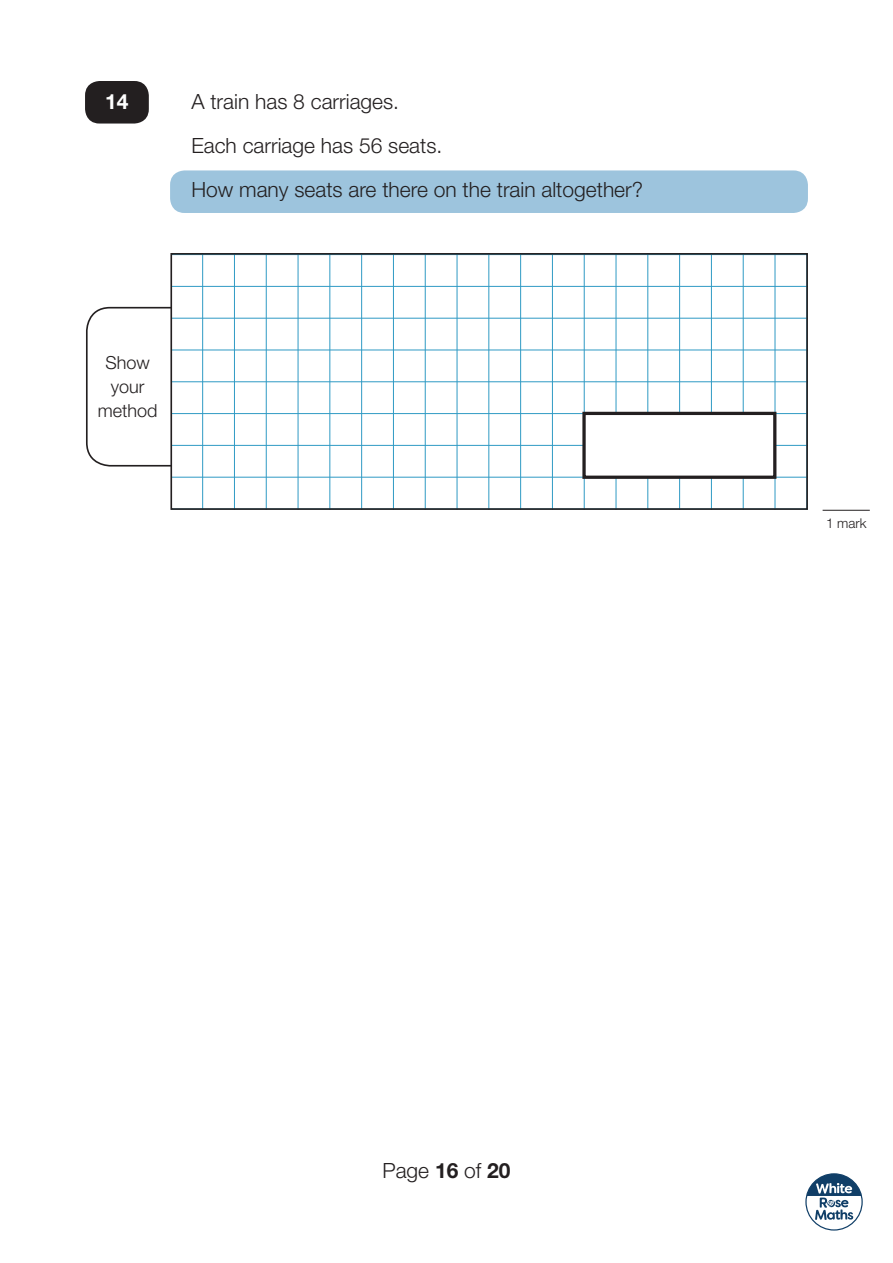
<style>
.page{position:relative;width:893px;height:1263px;background:#fff}
.page>*{position:absolute;margin:0;border:0;box-sizing:border-box;transform-origin:0 0}
.t1{font:300 21px "Helvetica Neue";color:#231f20}
.t2{font:700 21px "Helvetica Neue";color:#fff}
.t3{font:300 18px "Helvetica Neue";color:#231f20}
.t4{font:300 13.5px "Helvetica Neue";color:#231f20}
.s1{font-weight:700}
</style>
<div class="page">
<svg style="left:805px;top:1173px;width:58px;height:57px"></svg>
<div style="left:85px;top:81px;width:64px;height:43px;background:#231f20;border-radius:14px"></div>
<div style="left:170px;top:170px;width:638px;height:43px;background:#9dc4dd;border-radius:14px"></div>
<div style="left:86px;top:307px;width:110px;height:160px;border:2px solid #231f20;border-radius:23px"></div>
<div style="left:171px;top:254px;width:636px;height:255px;background:#fff"></div>
<hr style="left:202px;top:254px;width:1px;height:255px;background:#2f9ac4">
<hr style="left:234px;top:254px;width:1px;height:255px;background:#2f9ac4">
<hr style="left:266px;top:254px;width:1px;height:255px;background:#2f9ac4">
<hr style="left:298px;top:254px;width:1px;height:255px;background:#2f9ac4">
<hr style="left:329px;top:254px;width:1px;height:255px;background:#2f9ac4">
<hr style="left:361px;top:254px;width:1px;height:255px;background:#2f9ac4">
<hr style="left:393px;top:254px;width:1px;height:255px;background:#2f9ac4">
<hr style="left:425px;top:254px;width:1px;height:255px;background:#2f9ac4">
<hr style="left:457px;top:254px;width:1px;height:255px;background:#2f9ac4">
<hr style="left:488px;top:254px;width:1px;height:255px;background:#2f9ac4">
<hr style="left:520px;top:254px;width:1px;height:255px;background:#2f9ac4">
<hr style="left:552px;top:254px;width:1px;height:255px;background:#2f9ac4">
<hr style="left:584px;top:254px;width:1px;height:255px;background:#2f9ac4">
<hr style="left:616px;top:254px;width:1px;height:255px;background:#2f9ac4">
<hr style="left:647px;top:254px;width:1px;height:255px;background:#2f9ac4">
<hr style="left:679px;top:254px;width:1px;height:255px;background:#2f9ac4">
<hr style="left:711px;top:254px;width:1px;height:255px;background:#2f9ac4">
<hr style="left:743px;top:254px;width:1px;height:255px;background:#2f9ac4">
<hr style="left:775px;top:254px;width:1px;height:255px;background:#2f9ac4">
<hr style="left:171px;top:477px;width:636px;height:1px;background:#2f9ac4">
<hr style="left:171px;top:445px;width:636px;height:1px;background:#2f9ac4">
<hr style="left:171px;top:413px;width:636px;height:1px;background:#2f9ac4">
<hr style="left:171px;top:381px;width:636px;height:1px;background:#2f9ac4">
<hr style="left:171px;top:350px;width:636px;height:1px;background:#2f9ac4">
<hr style="left:171px;top:318px;width:636px;height:1px;background:#2f9ac4">
<hr style="left:171px;top:286px;width:636px;height:1px;background:#2f9ac4">
<div style="left:170px;top:253px;width:638px;height:257px;border:2px solid #231f20"></div>
<div style="left:584px;top:413px;width:191px;height:64px;background:#fff"></div>
<div style="left:582px;top:412px;width:194px;height:67px;border:3px solid #231f20"></div>
<hr style="left:823px;top:510px;width:47px;height:1px;background:#231f20">
<p class="t2" style="left:105px;top:88px;width:25px">14</p>
<p class="t1" style="left:191px;top:88px;width:209px">A train has 8 carriages.</p>
<p class="t1" style="left:191px;top:133px;width:252px">Each carriage has 56 seats.</p>
<p class="t1" style="left:191px;top:177px;width:453px">How many seats are there on the train altogether?</p>
<p class="t3" style="left:106px;top:352px;width:46px">Show</p>
<p class="t3" style="left:111px;top:375px;width:35px">your</p>
<p class="t3" style="left:98px;top:399px;width:61px">method</p>
<p class="t4" style="left:826px;top:514px;width:42px">1 mark</p>
<p class="t1" style="left:382px;top:1157px;width:130px">Page <span class="s1">16</span> of <span class="s1">20</span></p>
</div>
